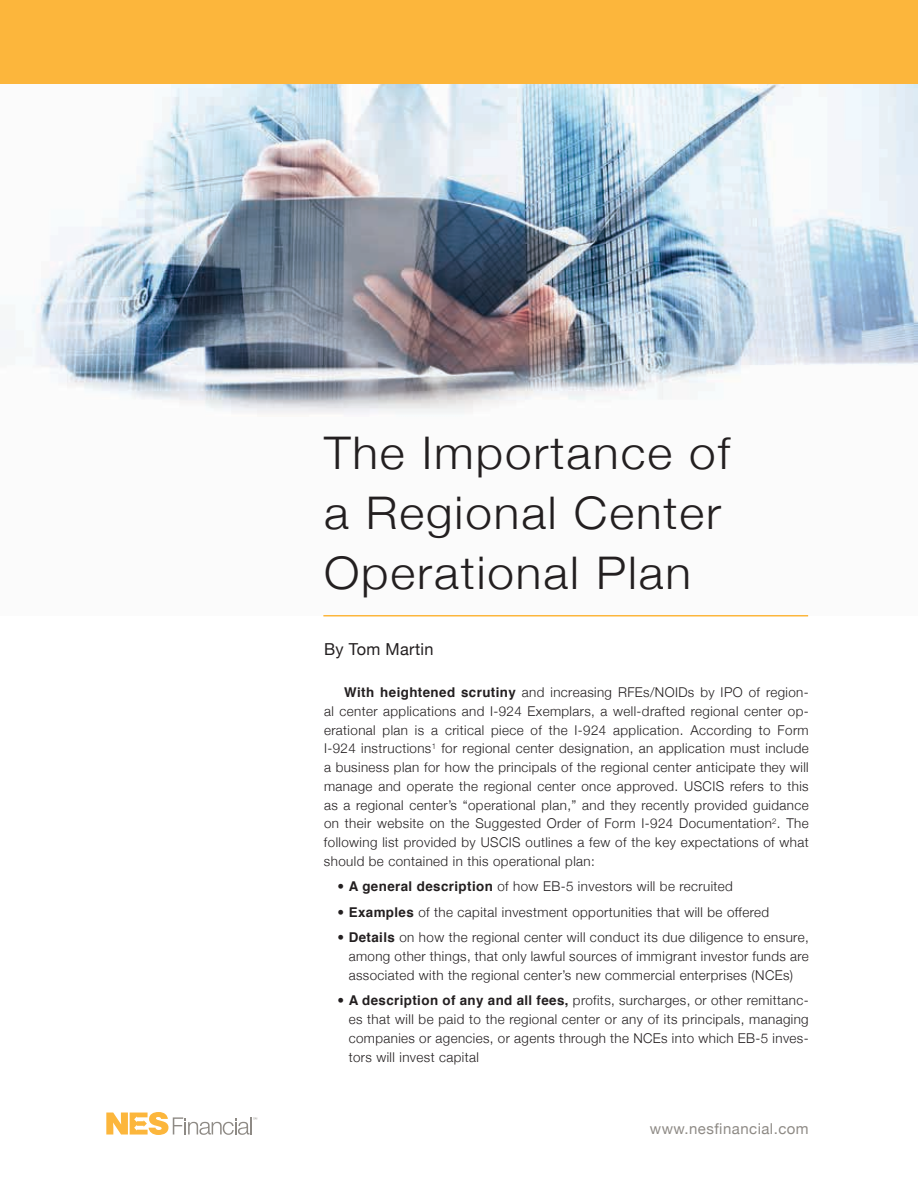
<style>
.page{position:relative;width:918px;height:1188px;background:#fff}
.page>*{position:absolute;margin:0;border:0;box-sizing:border-box;transform-origin:0 0}
.t1{font:300 45px/60px "Helvetica Neue";letter-spacing:.04em;color:#231f20;scale:1.06 1}
.t2{font:16.5px "Helvetica Neue";letter-spacing:.02em;color:#231f20}
.t3{font:15px "Helvetica Neue";letter-spacing:.03em;color:#8e8a85}
.t4{font:300 13.5px/18.8px "Helvetica Neue";letter-spacing:.03em;color:#231f20;text-align:justify}
.s1{font-family:"Helvetica";font-weight:700}
</style>
<div class="page">
<img style="left:0;top:84px;width:918px;height:532px">
<svg style="left:106px;top:1112px;width:151px;height:23px"></svg>
<div style="left:0;top:0;width:918px;height:84px;background:#fcb63c"></div>
<hr style="left:323px;top:615px;width:485px;height:1px;background:#fcb63c">
<h1 class="t1" style="left:324px;top:420px;width:385px">The Importance of a Regional Center<br>Operational Plan</h1>
<p class="t2" style="left:324px;top:637px;width:111px">By Tom Martin</p>
<p class="t4" style="left:324px;top:682px;width:486px;text-indent:20px"><span class="s1">With heightened scrutiny</span> and increasing RFEs/NOIDs by IPO of region&shy;al center applications and I-924 Exemplars, a well-drafted regional center op&shy;erational plan is a critical piece of the I-924 application. According to Form I-924 instructions<sup>1</sup> for regional center designation, an application must include a business plan for how the principals of the regional center anticipate they will manage and operate the regional center once approved. USCIS refers to this as a regional center’s “operational plan,” and they recently provided guidance on their website on the Suggested Order of Form I-924 Documentation<sup>2</sup>. The following list provided by USCIS outlines a few of the key expectations of what should be contained in this operational plan:</p>
<p class="t4" style="left:337px;top:876px;width:397px">• <span class="s1">A general description</span> of how EB-5 investors will be recruited</p>
<p class="t4" style="left:337px;top:902px;width:433px">• <span class="s1">Examples</span> of the capital investment opportunities that will be offered</p>
<p class="t4" style="left:349px;top:927px;width:462px;text-indent:-11px">• <span class="s1">Details</span> on how the regional center will conduct its due diligence to ensure, among other things, that only lawful sources of immigrant investor funds are associated with the regional center’s new commercial enterprises (NCEs)</p>
<p class="t4" style="left:349px;top:990px;width:462px;text-indent:-11px">• <span class="s1">A description of any and all fees,</span> profits, surcharges, or other remittanc&shy;es that will be paid to the regional center or any of its principals, managing companies or agencies, or agents through the NCEs into which EB-5 inves&shy;tors will invest capital</p>
<p class="t3" style="left:650px;top:1118px;width:160px">www.nesfinancial.com</p>
</div>
